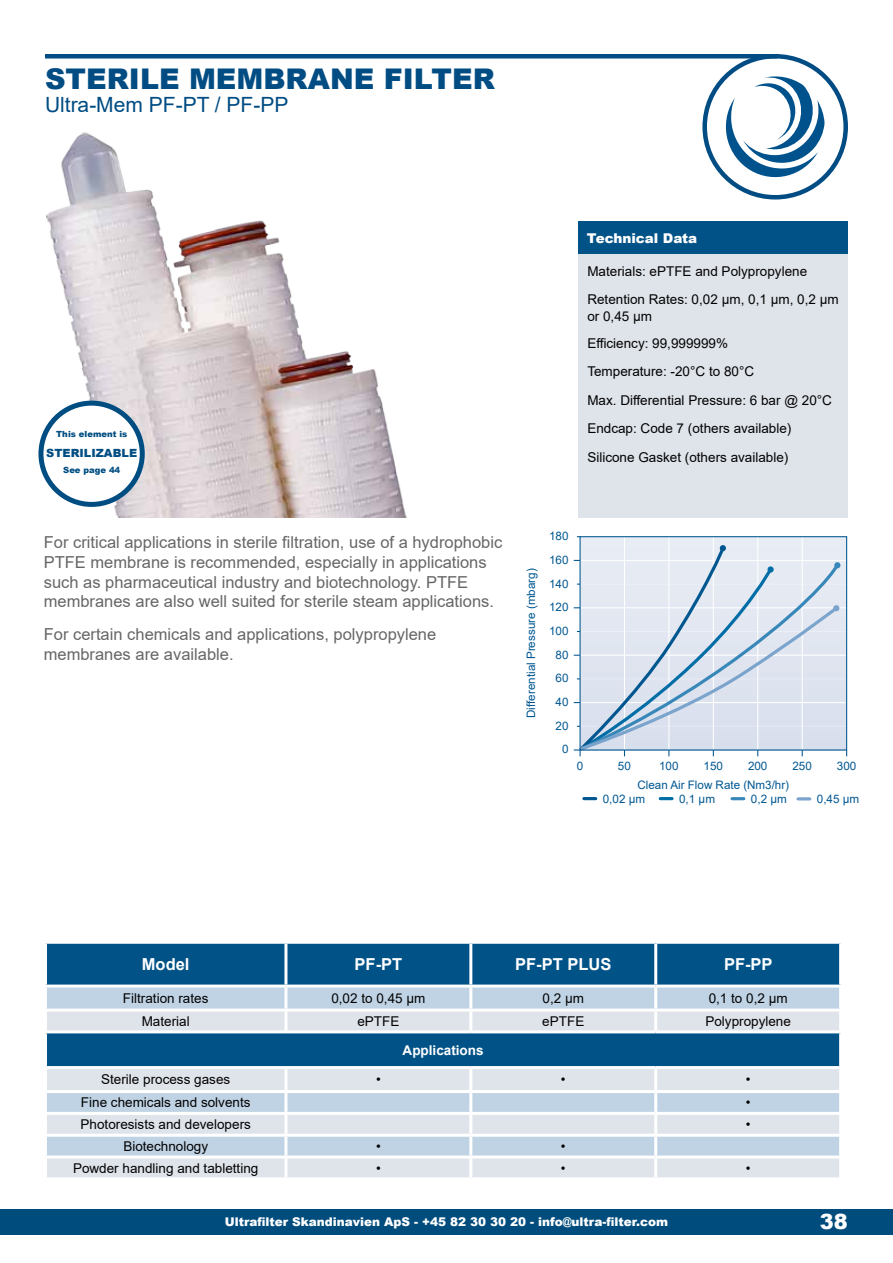
<style>
.page{position:relative;width:893px;height:1263px;background:#fff}
.page>*{position:absolute;margin:0;border:0;box-sizing:border-box;transform-origin:0 0}
.t1{font:900 28.5px "Arial";color:#004c83}
.t2{font:21px "Arial";color:#004c83}
.t3{font:900 21px "Arial";color:#fff}
.t4{font:16.5px/19.8px "Arial";color:#666}
.t5{font:700 16.5px "Arial";color:#fff}
.t6{font:13.5px/16.2px "Arial";color:#020203}
.t7{font:900 13.5px "Arial";color:#fff}
.t8{font:700 13.5px "Arial";color:#fff}
.t9{font:900 12px "Arial";color:#fff}
.t10{font:11.7px/23.7px "Arial";color:#005791}
.t11{font:900 11.25px "Arial";color:#004d82}
.t12{font:900 8.4px "Arial";color:#004d82}
</style>
<div class="page">
<div style="left:45px;top:54px;width:732px;height:5px;background:#004c83"></div>
<div style="left:578px;top:221px;width:270px;height:297px;background:#dfe4ea"></div>
<div style="left:578px;top:221px;width:270px;height:33px;background:#005287"></div>
<div style="left:0;top:1209px;width:893px;height:25px;background:#004c7c"></div>
<svg style="left:721px;top:75px;width:103px;height:108px"></svg>
<div style="left:702px;top:54px;width:146px;height:146px;border:4px solid #004c83;border-radius:50%"></div>
<div style="left:47px;top:944px;width:792px;height:40px;background:#005287"></div>
<div style="left:47px;top:987px;width:792px;height:21px;background:#c0d3e4"></div>
<svg style="left:47px;top:1011px;width:792px;height:166px;background:#a6bfd2"></svg>
<hr style="left:284px;top:987px;width:3px;height:21px;background:#fff">
<hr style="left:469px;top:987px;width:3px;height:21px;background:#fff">
<hr style="left:284px;top:1011px;width:3px;height:19px;background:#fff">
<hr style="left:469px;top:1011px;width:3px;height:19px;background:#fff">
<hr style="left:284px;top:1069px;width:3px;height:21px;background:#fff">
<hr style="left:469px;top:1069px;width:3px;height:21px;background:#fff">
<hr style="left:654px;top:1069px;width:3px;height:21px;background:#fff">
<hr style="left:44px;top:1090px;width:242px;height:3px;background:#fff">
<hr style="left:286px;top:1090px;width:185px;height:3px;background:#fff">
<hr style="left:284px;top:1093px;width:3px;height:19px;background:#fff">
<hr style="left:471px;top:1090px;width:185px;height:3px;background:#fff">
<hr style="left:469px;top:1093px;width:3px;height:19px;background:#fff">
<hr style="left:656px;top:1090px;width:186px;height:3px;background:#fff">
<hr style="left:654px;top:1093px;width:3px;height:19px;background:#fff">
<hr style="left:44px;top:1112px;width:242px;height:3px;background:#fff">
<hr style="left:286px;top:1112px;width:185px;height:3px;background:#fff">
<hr style="left:284px;top:1115px;width:3px;height:19px;background:#fff">
<hr style="left:471px;top:1112px;width:185px;height:3px;background:#fff">
<hr style="left:469px;top:1115px;width:3px;height:19px;background:#fff">
<hr style="left:656px;top:1112px;width:186px;height:3px;background:#fff">
<hr style="left:654px;top:1115px;width:3px;height:19px;background:#fff">
<hr style="left:44px;top:1134px;width:242px;height:3px;background:#fff">
<hr style="left:286px;top:1134px;width:185px;height:3px;background:#fff">
<hr style="left:284px;top:1137px;width:3px;height:18px;background:#fff">
<hr style="left:471px;top:1134px;width:185px;height:3px;background:#fff">
<hr style="left:469px;top:1137px;width:3px;height:18px;background:#fff">
<hr style="left:656px;top:1134px;width:186px;height:3px;background:#fff">
<hr style="left:654px;top:1137px;width:3px;height:18px;background:#fff">
<hr style="left:44px;top:1155px;width:242px;height:3px;background:#fff">
<hr style="left:286px;top:1155px;width:185px;height:3px;background:#fff">
<hr style="left:284px;top:1158px;width:3px;height:19px;background:#fff">
<hr style="left:471px;top:1155px;width:185px;height:3px;background:#fff">
<hr style="left:469px;top:1158px;width:3px;height:19px;background:#fff">
<hr style="left:656px;top:1155px;width:186px;height:3px;background:#fff">
<hr style="left:654px;top:1158px;width:3px;height:19px;background:#fff">
<hr style="left:284px;top:944px;width:3px;height:40px;background:#fff">
<hr style="left:469px;top:944px;width:3px;height:40px;background:#fff">
<hr style="left:654px;top:944px;width:3px;height:40px;background:#fff">
<hr style="left:654px;top:987px;width:3px;height:21px;background:#fff">
<hr style="left:654px;top:1011px;width:3px;height:19px;background:#fff">
<hr style="left:44px;top:1030px;width:242px;height:3px;background:#fff">
<hr style="left:286px;top:1030px;width:185px;height:3px;background:#fff">
<hr style="left:471px;top:1030px;width:185px;height:3px;background:#fff">
<hr style="left:656px;top:1030px;width:186px;height:3px;background:#fff">
<hr style="left:44px;top:1066px;width:242px;height:3px;background:#fff">
<hr style="left:286px;top:1066px;width:185px;height:3px;background:#fff">
<hr style="left:471px;top:1066px;width:185px;height:3px;background:#fff">
<hr style="left:656px;top:1066px;width:186px;height:3px;background:#fff">
<img style="left:46px;top:132px;width:361px;height:386px">
<svg style="left:38px;top:401px;width:107px;height:106px"></svg>
<div style="left:580px;top:537px;width:267px;height:213px;background:linear-gradient(to bottom,#e8ecf4,#d9dfec)"></div>
<hr style="left:713px;top:537px;width:1px;height:213px;background:#fff">
<hr style="left:580px;top:631px;width:267px;height:1px;background:#fff">
<hr style="left:580px;top:584px;width:267px;height:1px;background:#fff">
<hr style="left:580px;top:726px;width:267px;height:1px;background:#fff">
<hr style="left:580px;top:607px;width:267px;height:1px;background:#fff">
<hr style="left:580px;top:702px;width:267px;height:1px;background:#fff">
<hr style="left:624px;top:537px;width:1px;height:213px;background:#fff">
<hr style="left:668px;top:537px;width:1px;height:213px;background:#fff">
<hr style="left:757px;top:537px;width:1px;height:213px;background:#fff">
<hr style="left:802px;top:537px;width:1px;height:213px;background:#fff">
<svg style="left:798px;top:797px;width:12px;height:3px"></svg>
<svg style="left:660px;top:797px;width:12px;height:3px"></svg>
<svg style="left:732px;top:797px;width:12px;height:3px"></svg>
<svg style="left:584px;top:797px;width:12px;height:3px"></svg>
<hr style="left:580px;top:655px;width:267px;height:1px;background:#fff">
<hr style="left:580px;top:678px;width:267px;height:1px;background:#fff">
<hr style="left:580px;top:560px;width:267px;height:1px;background:#fff">
<svg style="left:574px;top:545px;width:266px;height:211px;background:#d6e0ec"></svg>
<div style="left:579px;top:536px;width:268px;height:214px;border:1px solid #005790"></div>
<h1 class="t1" style="left:45px;top:58px;width:451px">STERILE MEMBRANE FILTER</h1>
<h2 class="t2" style="left:45px;top:90px;width:245px">Ultra-Mem PF-PT / PF-PP</h2>
<p class="t12" style="left:56px;top:428px;width:73px">This element is</p>
<p class="t11" style="left:46px;top:445px;width:92px">STERILIZABLE</p>
<p class="t12" style="left:63px;top:464px;width:59px">See page 44</p>
<p class="t4" style="left:44px;top:532px;width:460px">For critical applications in sterile filtration, use of a hydrophobic PTFE membrane is recommended, especially in applications such as pharmaceutical industry and biotechnology. PTFE membranes are also well suited for sterile steam applications.</p>
<p class="t4" style="left:44px;top:624px;width:394px">For certain chemicals and applications, polypropylene membranes are available.</p>
<p class="t7" style="left:587px;top:228px;width:112px">Technical Data</p>
<p class="t6" style="left:587px;top:263px;width:221px">Materials: ePTFE and Polypropylene</p>
<p class="t6" style="left:587px;top:291px;width:253px">Retention Rates: 0,02 µm, 0,1 µm, 0,2 µm or 0,45 µm</p>
<p class="t6" style="left:587px;top:335px;width:142px">Efficiency: 99,999999%</p>
<p class="t6" style="left:587px;top:363px;width:168px">Temperature: -20°C to 80°C</p>
<p class="t6" style="left:587px;top:392px;width:246px">Max. Differential Pressure: 6 bar @ 20°C</p>
<p class="t6" style="left:587px;top:420px;width:206px">Endcap: Code 7 (others available)</p>
<p class="t6" style="left:587px;top:449px;width:203px">Silicone Gasket (others available)</p>
<p class="t10" style="left:519px;top:718px;width:151px;rotate:-90deg">Differential Pressure (mbarg)</p>
<p class="t10" style="left:549px;top:524px;width:21px">180</p>
<p class="t10" style="left:549px;top:548px;width:21px">160<br>140</p>
<p class="t10" style="left:549px;top:595px;width:21px">120</p>
<p class="t10" style="left:549px;top:619px;width:21px">100</p>
<p class="t10" style="left:556px;top:642px;width:14px">80</p>
<p class="t10" style="left:556px;top:690px;width:14px">40</p>
<p class="t10" style="left:562px;top:737px;width:8px">0</p>
<p class="t10" style="left:556px;top:666px;width:14px">60</p>
<p class="t10" style="left:556px;top:714px;width:14px">20</p>
<p class="t10" style="left:577px;top:753px;width:8px">0</p>
<p class="t10" style="left:659px;top:753px;width:21px">100</p>
<p class="t10" style="left:618px;top:753px;width:14px">50</p>
<p class="t10" style="left:704px;top:753px;width:21px">150</p>
<p class="t10" style="left:748px;top:753px;width:21px">200</p>
<p class="t10" style="left:837px;top:753px;width:21px">300</p>
<p class="t10" style="left:792px;top:753px;width:21px">250</p>
<p class="t10" style="left:637px;top:772px;width:153px">Clean Air Flow Rate (Nm3/hr)</p>
<p class="t10" style="left:603px;top:786px;width:44px">0,02 µm</p>
<p class="t10" style="left:679px;top:786px;width:37px">0,1 µm</p>
<p class="t10" style="left:751px;top:786px;width:37px">0,2 µm</p>
<p class="t10" style="left:817px;top:787px;width:44px">0,45 µm</p>
<p class="t5" style="left:142px;top:953px;width:49px">Model</p>
<p class="t5" style="left:355px;top:953px;width:49px">PF-PT</p>
<p class="t5" style="left:515px;top:953px;width:98px">PF-PT PLUS</p>
<p class="t5" style="left:724px;top:953px;width:50px">PF-PP</p>
<p class="t6" style="left:123px;top:990px;width:87px">Filtration rates</p>
<p class="t6" style="left:331px;top:990px;width:96px">0,02 to 0,45 µm</p>
<p class="t6" style="left:542px;top:990px;width:43px">0,2 µm</p>
<p class="t6" style="left:709px;top:990px;width:81px">0,1 to 0,2 µm</p>
<p class="t6" style="left:142px;top:1013px;width:50px">Material</p>
<p class="t6" style="left:357px;top:1013px;width:44px">ePTFE</p>
<p class="t6" style="left:542px;top:1013px;width:44px">ePTFE</p>
<p class="t6" style="left:705px;top:1013px;width:87px">Polypropylene</p>
<p class="t8" style="left:403px;top:1040px;width:83px">Applications</p>
<p class="t6" style="left:101px;top:1071px;width:131px">Sterile process gases</p>
<p class="t6" style="left:376px;top:1071px;width:6px">•</p>
<p class="t6" style="left:561px;top:1071px;width:6px">•</p>
<p class="t6" style="left:746px;top:1071px;width:6px">•</p>
<p class="t6" style="left:81px;top:1094px;width:171px">Fine chemicals and solvents</p>
<p class="t6" style="left:746px;top:1094px;width:6px">•</p>
<p class="t6" style="left:81px;top:1116px;width:172px">Photoresists and developers</p>
<p class="t6" style="left:746px;top:1116px;width:6px">•</p>
<p class="t6" style="left:123px;top:1138px;width:86px">Biotechnology</p>
<p class="t6" style="left:376px;top:1138px;width:6px">•</p>
<p class="t6" style="left:561px;top:1138px;width:6px">•</p>
<p class="t6" style="left:73px;top:1160px;width:187px">Powder handling and tabletting</p>
<p class="t6" style="left:376px;top:1160px;width:6px">•</p>
<p class="t6" style="left:561px;top:1160px;width:6px">•</p>
<p class="t6" style="left:746px;top:1160px;width:6px">•</p>
<p class="t9" style="left:225px;top:1213px;width:445px">Ultrafilter Skandinavien ApS - +45 82 30 30 20 - info@ultra-filter.com</p>
<h2 class="t3" style="left:820px;top:1206px;width:30px">38</h2>
</div>
